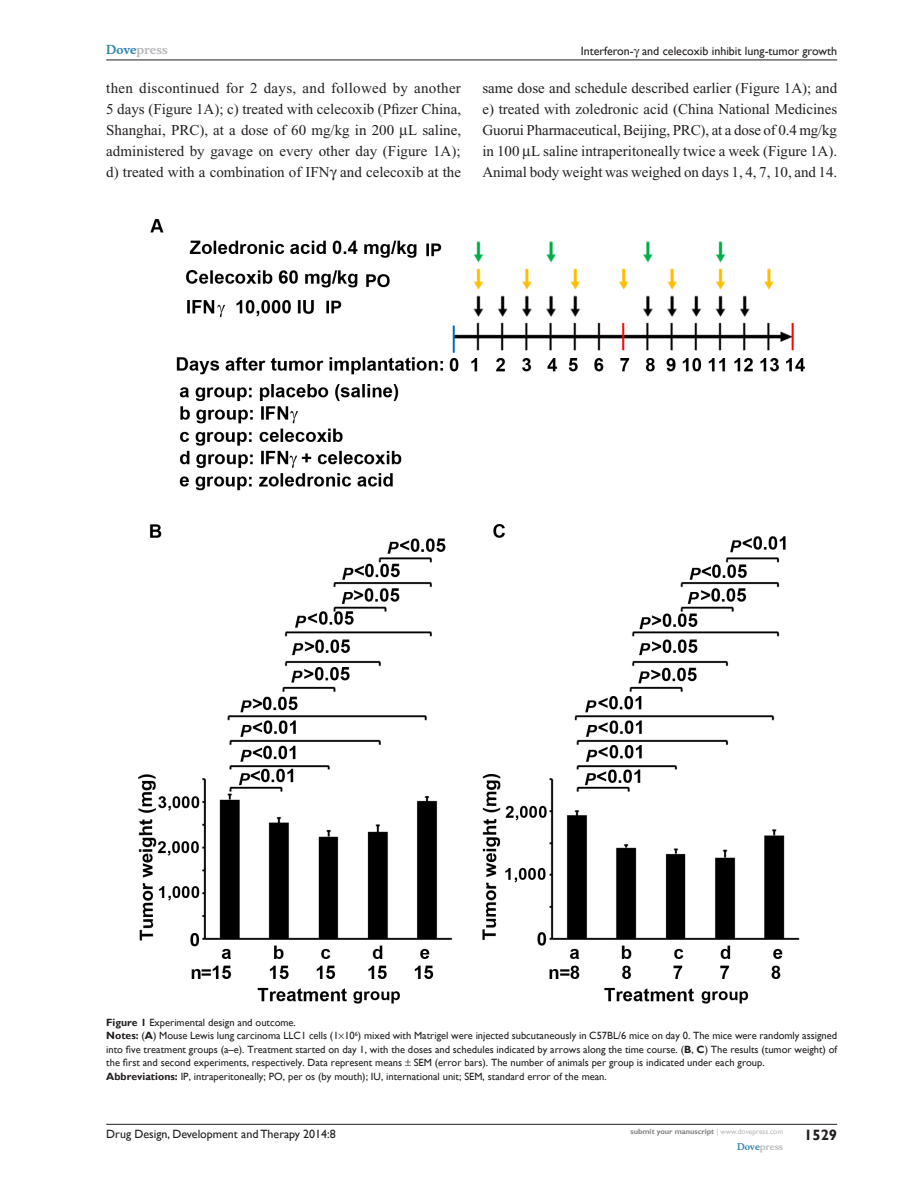
<style>
.page{position:relative;width:918px;height:1188px;background:#fff}
.page>*{position:absolute;margin:0;border:0;box-sizing:border-box;transform-origin:0 0}
.TxF{font:15px/21px "Times New Roman";color:#231f20;text-align:justify}
.RunFolio-R{font:700 15px "Gill Sans";color:#231f20}
.RunH-R{font:12px "Gill Sans";color:#231f20}
.RunF-R{font:12px "Gill Sans";color:#231f20}
.RunH-Brand-R{font:700 12px "Musee";color:#b8b9bc}
.FigC{font:10.5px/13.5px "Gill Sans";color:#231f20;text-align:justify}
.FigSN{font:10.5px "Gill Sans";color:#231f20}
.RunF-Brand-R{font:700 9px "Musee";color:#b8b9bc}
.RunF-SubmityourMS-R{font:700 7.5px "Gill Sans";color:#808285}
.s1{color:#3485ae}
.s2{font-weight:700}
.s3{font-weight:400;color:#b8b9bc}
</style>
<div class="page">
<hr style="left:106px;top:1124px;width:731px;height:1px;background:#231f20">
<hr style="left:106px;top:60px;width:731px;height:1px;background:#231f20">
<img style="left:139px;top:219px;width:666px;height:785px">
<p class="RunH-Brand-R" style="left:106px;top:43px;width:63px"><span class="s1">Dove</span>press</p>
<p class="RunH-R" style="left:581px;top:44px;width:258px">Interferon- and celecoxib inhibit lung-tumor growth</p>
<p class="TxF" style="left:106px;top:77px;width:356px">then discontinued for 2 days, and followed by another 5 days (Figure 1A); c) treated with celecoxib (Pfizer China, Shanghai, PRC), at a dose of 60 mg/kg in 200 L saline, administered by gavage on every other day (Figure 1A); d) treated with a combination of IFN and celecoxib at the</p>
<p class="TxF" style="left:482px;top:77px;width:356px">same dose and schedule described earlier (Figure 1A); and e) treated with zoledronic acid (China National Medicines Guorui Pharmaceutical, Beijing, PRC), at a dose of 0.4 mg/kg in 100 L saline intraperitoneally twice a week (Figure 1A).<br>Animal body weight was weighed on days 1, 4, 7, 10, and 14.</p>
<p class="FigC" style="left:106px;top:1015px;width:191px"><span class="s2">Figure 1</span> Experimental design and outcome.</p>
<p class="FigC" style="left:106px;top:1029px;width:732px"><span class="s2">Notes:</span> (<span class="s2">A</span>) Mouse Lewis lung carcinoma LLC 1 cells (1 10<sup>6</sup>) mixed with Matrigel were injected subcutaneously in C57BL/6 mice on day 0. The mice were randomly assigned into five treatment groups (a–e). Treatment started on day 1, with the doses and schedules indicated by arrows along the time course. (<span class="s2">B</span>, <span class="s2">C</span>) The results (tumor weight) of the first and second experiments, respectively. Data represent means SEM (error bars). The number of animals per group is indicated under each group.</p>
<p class="FigSN" style="left:106px;top:1070px;width:502px"><span class="s2">Abbreviations:</span> IP, intraperitoneally; PO, per os (by mouth); IU, international unit; SEM, standard error of the mean.</p>
<p class="RunF-R" style="left:106px;top:1127px;width:231px">Drug Design, Development and Therapy 2014:8</p>
<p class="RunF-SubmityourMS-R" style="left:631px;top:1127px;width:154px">submit your manuscript <span class="s3">| www.dovepress.com</span></p>
<p class="RunF-Brand-R" style="left:737px;top:1141px;width:48px"><span class="s1">Dove</span>press</p>
<p class="RunFolio-R" style="left:804px;top:1126px;width:35px">1529</p>
</div>
